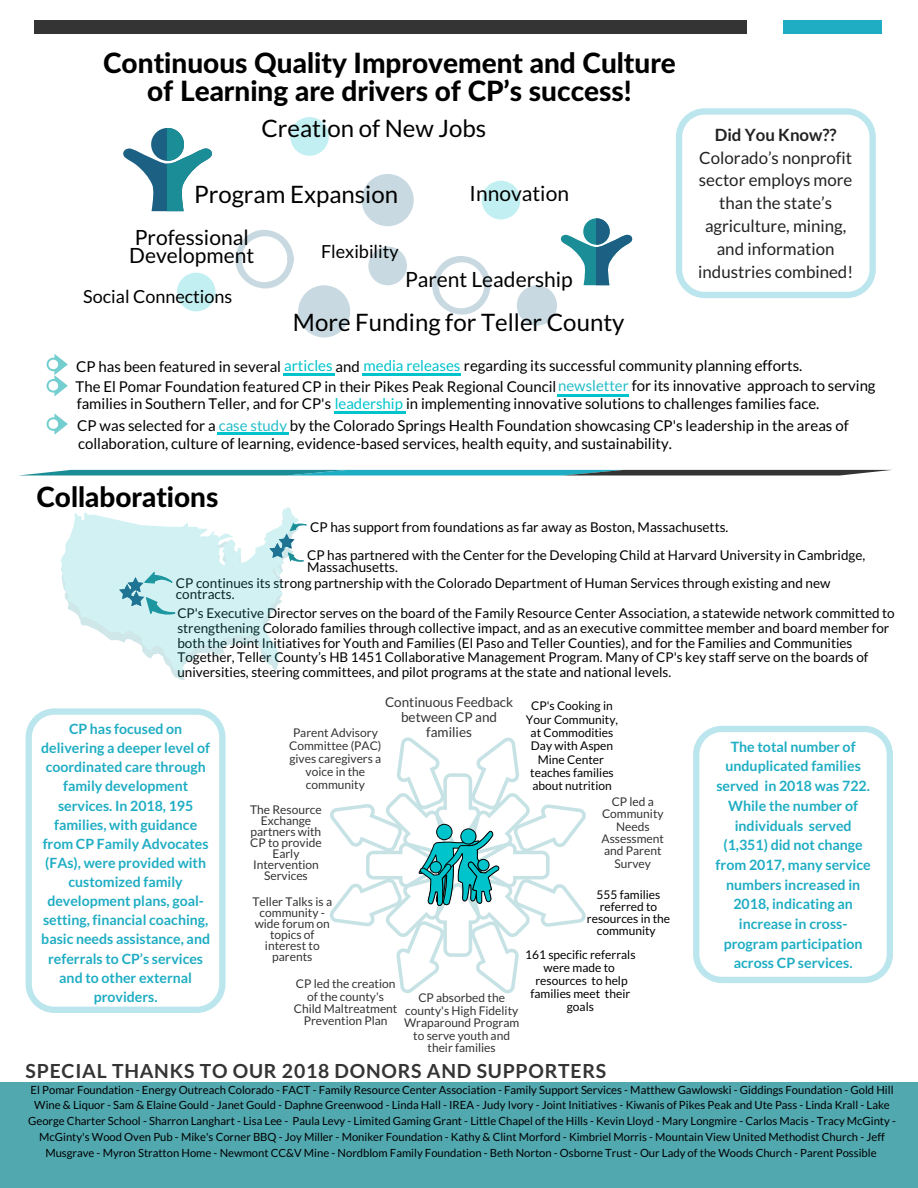
<style>
.page{position:relative;width:918px;height:1188px;background:#fff}
.page>*{position:absolute;margin:0;border:0;box-sizing:border-box;transform-origin:0 0}
.t1{font:800 27.9px/28.8px "Lato Latin";color:#000;text-align:center}
.t2{font:24px "Lato";color:#000}
.t3{font:21px/18px "Lato";color:#000}
.t4{font:700 19.35px "Lato";letter-spacing:.04em;color:#343434}
.t5{font:18px "Lato";color:#000}
.t6{font:16.8px/22.8px "Lato";color:#222;text-align:center}
.t7{font:700 16.8px "Lato";color:#222}
.t8{font:15px "Lato";color:#000}
.t9{font:700 14.1px/19.2px "Lato";color:#1fadc3;text-align:center}
.t10{font:13.5px/14.5px "Lato";color:#000}
.t11{font:13.5px/14.9px "Lato";color:#343434;text-align:center}
.t12{font:12px/10.9px "Lato";color:#343434;text-align:center}
.t13{font:12px/13.4px "Lato";color:#000;text-align:center}
.t14{font:11.25px/15.8px "Lato";color:#000;text-align:center}
.s1{color:#00c4cc}
.s2{color:#26bec9}
</style>
<div class="page">
<svg style="left:676px;top:108px;width:200px;height:190px"></svg>
<div style="left:34px;top:21px;width:712px;height:12px;background:#343434"></div>
<div style="left:783px;top:21px;width:99px;height:12px;background:#1fadc3"></div>
<div style="left:0;top:1082px;width:918px;height:106px;background:#51a8af"></div>
<svg style="left:19px;top:470px;width:872px;height:6px;background:#428c95"></svg>
<div style="left:482px;top:181px;width:38px;height:38px;background:#c2f0f2;border-radius:50%"></div>
<div style="left:177px;top:273px;width:39px;height:38px;background:#c2f0f2;border-radius:50%"></div>
<div style="left:290px;top:117px;width:39px;height:39px;background:#c2f0f2;border-radius:50%"></div>
<div style="left:368px;top:247px;width:39px;height:38px;background:#c8d9e1;border-radius:50%"></div>
<div style="left:298px;top:285px;width:52px;height:53px;background:#c8d9e1;border-radius:50%"></div>
<div style="left:362px;top:174px;width:52px;height:52px;background:#c8d9e1;border-radius:50%"></div>
<svg style="left:432px;top:256px;width:59px;height:59px"></svg>
<svg style="left:235px;top:230px;width:59px;height:59px"></svg>
<div style="left:517px;top:285px;width:40px;height:41px;background:#c8d9e1;border-radius:50%"></div>
<svg style="left:26px;top:708px;width:200px;height:305px"></svg>
<svg style="left:123px;top:128px;width:89px;height:83px"></svg>
<svg style="left:560px;top:218px;width:73px;height:67px"></svg>
<svg style="left:693px;top:726px;width:200px;height:257px"></svg>
<svg style="left:329px;top:737px;width:257px;height:257px"></svg>
<svg style="left:61px;top:507px;width:246px;height:173px"></svg>
<svg style="left:47px;top:354px;width:21px;height:42px"></svg>
<svg style="left:47px;top:413px;width:21px;height:22px"></svg>
<hr style="left:362px;top:373px;width:99px;height:2px;background:#00c4cc">
<hr style="left:557px;top:395px;width:72px;height:2px;background:#00c4cc">
<hr style="left:217px;top:433px;width:72px;height:2px;background:#00c4cc">
<hr style="left:283px;top:373px;width:52px;height:2px;background:#00c4cc">
<hr style="left:335px;top:412px;width:71px;height:2px;background:#00c4cc">
<h1 class="t1" style="left:103px;top:47px;width:574px">Continuous Quality Improvement and Culture of Learning are drivers of CP’s success!</h1>
<h2 class="t2" style="left:261px;top:113px;width:226px">Creation of New Jobs</h2>
<h2 class="t2" style="left:194px;top:179px;width:206px">Program Expansion</h2>
<h3 class="t3" style="left:470px;top:184px;width:101px">Innovation</h3>
<h3 class="t3" style="left:129px;top:228px;width:126px">Professional<br>Development</h3>
<h3 class="t5" style="left:83px;top:285px;width:151px">Social Connections</h3>
<h3 class="t5" style="left:321px;top:241px;width:79px">Flexibility</h3>
<h3 class="t3" style="left:405px;top:270px;width:169px">Parent Leadership</h3>
<h2 class="t2" style="left:293px;top:307px;width:333px">More Funding for Teller County</h2>
<p class="t7" style="left:715px;top:124px;width:123px">Did You Know??</p>
<p class="t6" style="left:698px;top:146px;width:156px">Colorado’s nonprofit sector employs more than the state’s agriculture, mining, and information industries combined!</p>
<p class="t8" style="left:76px;top:356px;width:728px">CP has been featured in several <span class="s1">articles</span> and <span class="s1">media releases</span> regarding its successful community planning efforts.</p>
<p class="t8" style="left:77px;top:394px;width:744px">families in Southern Teller, and for CP's <span class="s1">leadership</span> in implementing innovative solutions to challenges families face.</p>
<p class="t8" style="left:78px;top:434px;width:596px">collaboration, culture of learning, evidence-based services, health equity, and sustainability.</p>
<p class="t8" style="left:76px;top:377px;width:801px">The El Pomar Foundation featured CP in their Pikes Peak Regional Council<span class="s2">newsletter</span> for its innovative approach to serving</p>
<p class="t8" style="left:77px;top:416px;width:773px">CP was selected for a <span class="s2">case study</span> by the Colorado Springs Health Foundation showcasing CP's leadership in the areas of</p>
<h1 class="t1" style="left:37px;top:482px;width:183px">Collaborations</h1>
<p class="t10" style="left:307px;top:513px;width:560px;line-height:27.9px">CP has support from foundations as far away as Boston, Massachusetts.<br>CP has partnered with the Center for the Developing Child at Harvard University in Cambridge,</p>
<p class="t10" style="left:176px;top:559px;width:656px;line-height:15.9px;text-indent:131px">Massachusetts.<br>CP continues its strong partnership with the Colorado Department of Human Services through existing and new</p>
<p class="t10" style="left:176px;top:584px;width:720px;line-height:19.2px">contracts.<br>CP's Executive Director serves on the board of the Family Resource Center Association, a statewide network committed to</p>
<p class="t10" style="left:177px;top:620px;width:713px">strengthening Colorado families through collective impact, and as an executive committee member and board member for both the Joint Initiatives for Youth and Families (El Paso and Teller Counties), and for the Families and Communities Together, Teller County’s HB 1451 Collaborative Management Program. Many of CP's key staff serve on the boards of universities, steering committees, and pilot programs at the state and national levels.</p>
<p class="t9" style="left:41px;top:719px;width:170px">CP has focused on delivering a deeper level of coordinated care through family development services. In 2018, 195 families, with guidance from CP Family Advocates (FAs), were provided with customized family development plans, goal&shy;setting, financial coaching, basic needs assistance, and referrals to CP’s services and to other external providers.</p>
<p class="t11" style="left:385px;top:695px;width:130px">Continuous Feedback between CP and families</p>
<p class="t12" style="left:289px;top:725px;width:94px;line-height:13px">Parent Advisory<br>Committee (PAC) gives caregivers a voice in the community</p>
<p class="t13" style="left:526px;top:699px;width:94px">CP's Cooking in<br>Your Community, at Commodities<br>Day with Aspen<br>Mine Center teaches families about nutrition</p>
<p class="t12" style="left:602px;top:795px;width:64px;line-height:12.3px">CP led a<br>Community<br>Needs<br>Assessment and Parent<br>Survey</p>
<p class="t12" style="left:250px;top:804px;width:73px">The Resource<br>Exchange partners with<br>CP to provide<br>Early<br>Intervention<br>Services</p>
<p class="t12" style="left:253px;top:896px;width:81px">Teller Talks is a community - wide forum on topics of interest to parents</p>
<p class="t13" style="left:587px;top:888px;width:85px;line-height:11.9px">555 families referred to resources in the community</p>
<p class="t13" style="left:525px;top:948px;width:112px">161 specific referrals were made to resources to help families meet their goals</p>
<p class="t12" style="left:294px;top:978px;width:105px;line-height:12.3px">CP led the creation of the county's<br>Child Maltreatment<br>Prevention Plan</p>
<p class="t12" style="left:404px;top:991px;width:117px;line-height:12.6px">CP absorbed the county's High Fidelity<br>Wraparound Program to serve youth and their families</p>
<h3 class="t4" style="left:26px;top:1059px;width:582px">SPECIAL THANKS TO OUR 2018 DONORS AND SUPPORTERS</h3>
<p class="t9" style="left:716px;top:736px;width:157px;line-height:19.6px">The total number of unduplicated families served in 2018 was 722.<br>While the number of individuals served (1,351) did not change from 2017, many service numbers increased in<br>2018, indicating an increase in cross&shy;program participation across CP services.</p>
<p class="t14" style="left:28px;top:1081px;width:869px">El Pomar Foundation - Energy Outreach Colorado - FACT - Family Resource Center Association - Family Support Services - Matthew Gawlowski - Giddings Foundation - Gold Hill Wine &amp; Liquor - Sam &amp; Elaine Gould - Janet Gould - Daphne Greenwood - Linda Hall - IREA - Judy Ivory - Joint Initiatives - Kiwanis of Pikes Peak and Ute Pass - Linda Krall - Lake George Charter School - Sharron Langhart - Lisa Lee - Paula Levy - Limited Gaming Grant - Little Chapel of the Hills - Kevin Lloyd - Mary Longmire - Carlos Macis - Tracy McGinty - McGinty's Wood Oven Pub - Mike's Corner BBQ - Joy Miller - Moniker Foundation - Kathy &amp; Clint Morford - Kimbriel Morris - Mountain View United Methodist Church - Jeff Musgrave - Myron Stratton Home - Newmont CC&amp;V Mine - Nordblom Family Foundation - Beth Norton - Osborne Trust - Our Lady of the Woods Church - Parent Possible</p>
</div>
